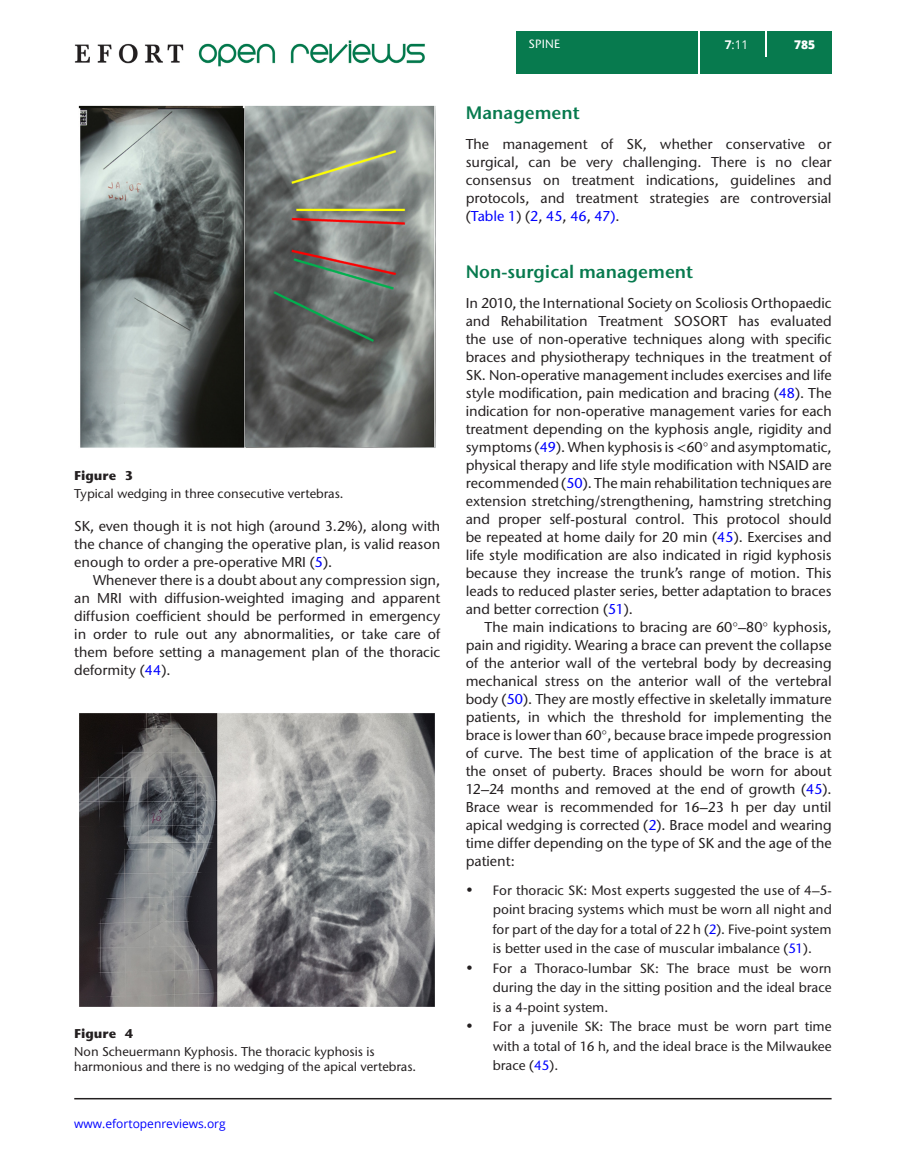
<style>
.page{position:relative;width:906px;height:1170px;background:#fff}
.page>*{position:absolute;margin:0;border:0;box-sizing:border-box;transform-origin:0 0}
.t1{font:600 18px "Stone Sans ITC Std";color:#077a4e}
.TXT{font:500 14.25px/18px "Stone Sans ITC Std";color:#231f20;text-align:justify}
.TXI{font:500 14.25px/18px "Stone Sans ITC Std";color:#231f20;text-align:justify}
.BLM{font:500 13.5px/19.5px "Stone Sans ITC Std";color:#231f20;text-align:justify}
.FC{font:500 12.75px/15px "Stone Sans ITC Std";color:#231f20}
.FC-2{font:700 12.75px "Stone Sans ITC Std";color:#231f20}
.t2{font:12px "Open Sans";color:#00f}
.t3{font:500 12px "Stone Sans ITC Std";letter-spacing:.015em;color:#fff}
.t4{font:12px "Open Sans";color:#fff}
.t5{font:800 12px "Open Sans";color:#fff}
.s1{color:#00f}
.s2{font-weight:700}
.s3{font-family:"STIX General";font-weight:400}
.s4{font-size:15px}
</style>
<div class="page">
<hr style="left:74px;top:1097px;width:757px;height:2px;background:#231f20">
<img style="left:74px;top:40px;width:351px;height:26px">
<div style="left:516px;top:31px;width:315px;height:43px;background:#077a4e"></div>
<hr style="left:698px;top:31px;width:2px;height:43px;background:#fff">
<svg style="left:765px;top:31px;width:1px;height:26px"></svg>
<img style="left:78px;top:106px;width:358px;height:342px">
<img style="left:79px;top:713px;width:356px;height:293px">
<p class="FC-2" style="left:74px;top:467px;width:61px">Figure 3</p>
<p class="FC" style="left:74px;top:485px;width:271px">Typical wedging in three consecutive vertebras.</p>
<p class="TXT" style="left:74px;top:516px;width:367px">SK, even though it is not high (around 3.2%), along with the chance of changing the operative plan, is valid reason enough to order a pre-operative MRI (<span class="s1">5</span>).</p>
<p class="TXI" style="left:74px;top:570px;width:367px;text-indent:19px">Whenever there is a doubt about any compression sign, an MRI with diffusion-weighted imaging and apparent diffusion coefficient should be performed in emergency in order to rule out any abnormalities, or take care of them before setting a management plan of the thoracic deformity (<span class="s1">44</span>).</p>
<p class="FC-2" style="left:74px;top:1024px;width:61px">Figure 4</p>
<p class="FC" style="left:74px;top:1043px;width:343px">Non Scheuermann Kyphosis. The thoracic kyphosis is harmonious and there is no wedging of the apical vertebras.</p>
<p class="t2" style="left:74px;top:1115px;width:153px">www.efortopenreviews.org</p>
<p class="t3" style="left:528px;top:37px;width:33px">SPINE</p>
<p class="t4" style="left:724px;top:36px;width:25px"><span class="s2">7</span>:11</p>
<p class="t5" style="left:794px;top:35px;width:23px">785</p>
<h1 class="t1" style="left:466px;top:101px;width:115px">Management</h1>
<p class="TXT" style="left:466px;top:135px;width:367px">The management of SK, whether conservative or surgical, can be very challenging. There is no clear consensus on treatment indications, guidelines and protocols, and treatment strategies are controversial (<span class="s1">Table 1</span>) (<span class="s1">2</span>, <span class="s1">45</span>, <span class="s1">46</span>, <span class="s1">47)</span>.</p>
<h1 class="t1" style="left:466px;top:260px;width:229px">Non-surgical management</h1>
<p class="TXT" style="left:466px;top:294px;width:367px">In 2010, the International Society on Scoliosis Orthopaedic and Rehabilitation Treatment SOSORT has evaluated the use of non-operative techniques along with specific braces and physiotherapy techniques in the treatment of SK. Non-operative management includes exercises and life style modification, pain medication and bracing (<span class="s1">48</span>). The indication for non-operative management varies for each treatment depending on the kyphosis angle, rigidity and symptoms (<span class="s1">49</span>). When kyphosis is <span class="s3">&lt;</span>60<span class="s3">°</span> and asymptomatic, physical therapy and life style modification with NSAID are recommended (<span class="s1">50</span>). The main rehabilitation techniques are extension stretching/strengthening, hamstring stretching and proper self-postural control. This protocol should be repeated at home daily for 20 min (<span class="s1">45</span>). Exercises and life style modification are also indicated in rigid kyphosis because they increase the trunk’s range of motion. This leads to reduced plaster series, better adaptation to braces and better correction (<span class="s1">51</span>).</p>
<p class="TXI" style="left:466px;top:618px;width:367px;text-indent:19px">The main indications to bracing are 60<span class="s3">°</span>–80<span class="s3">°</span> kyphosis, pain and rigidity. Wearing a brace can prevent the collapse of the anterior wall of the vertebral body by decreasing mechanical stress on the anterior wall of the vertebral body (<span class="s1">50</span>). They are mostly effective in skeletally immature patients, in which the threshold for implementing the brace is lower than 60<span class="s3">°</span>, because brace impede progression of curve. The best time of application of the brace is at the onset of puberty. Braces should be worn for about 12–24 months and removed at the end of growth (<span class="s1">45</span>).<br>Brace wear is recommended for 16–23 h per day until apical wedging is corrected (<span class="s1">2</span>). Brace model and wearing time differ depending on the type of SK and the age of the patient:</p>
<p class="BLM" style="left:493px;top:879px;width:340px;text-indent:-27px"><span class="s4">•</span> For thoracic SK: Most experts suggested the use of 4–5- point bracing systems which must be worn all night and for part of the day for a total of 22 h (<span class="s1">2</span>). Five-point system is better used in the case of muscular imbalance (<span class="s1">51</span>).</p>
<p class="BLM" style="left:493px;top:957px;width:340px;text-indent:-27px"><span class="s4">•</span> For a Thoraco-lumbar SK: The brace must be worn during the day in the sitting position and the ideal brace is a 4-point system.</p>
<p class="BLM" style="left:493px;top:1016px;width:340px;text-indent:-27px"><span class="s4">•</span> For a juvenile SK: The brace must be worn part time with a total of 16 h, and the ideal brace is the Milwaukee brace (<span class="s1">45</span>).</p>
</div>
